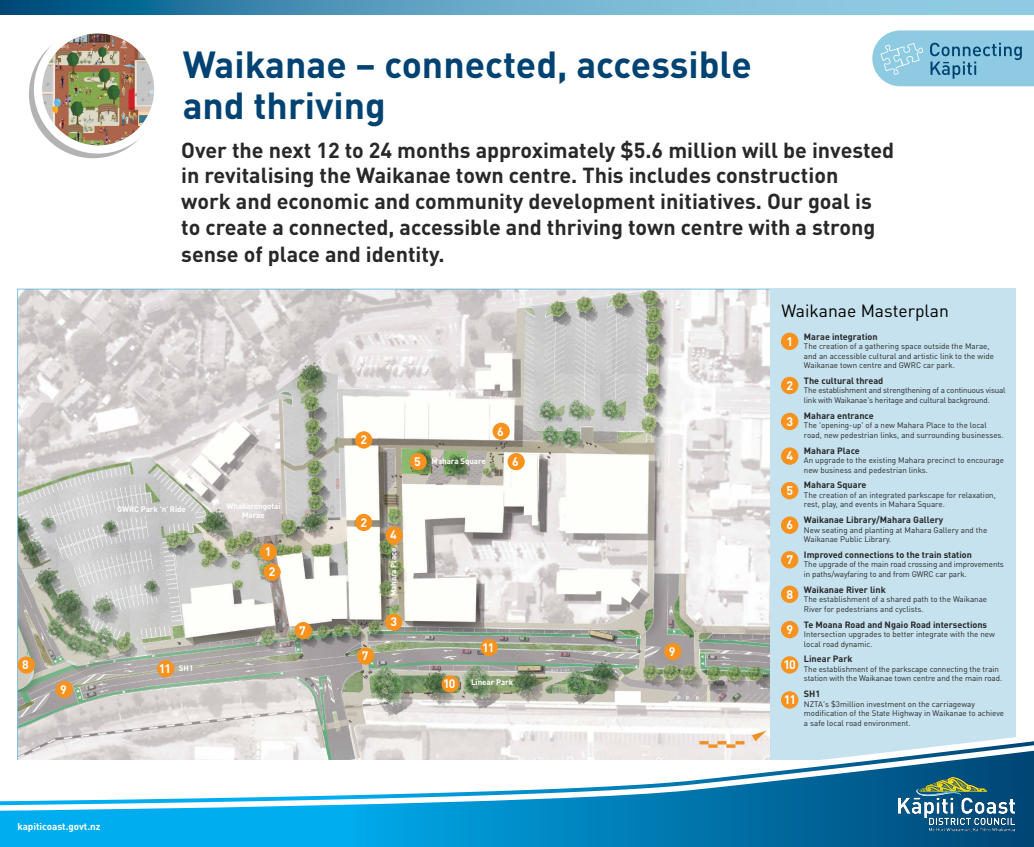
<style>
.page{position:relative;width:1034px;height:847px;background:#fff}
.page>*{position:absolute;margin:0;border:0;box-sizing:border-box;transform-origin:0 0}
.t1{font:700 37.25px/41.2px "DIN Pro";color:#004372}
.t2{font:700 21.5px/26.1px "DIN Pro";color:#292829}
.t3{font:17.5px "DIN Pro";color:#000}
.t4{font:700 12.32px "DIN Pro";color:#fff}
.t5{font:700 12.2px "DIN Pro";color:#fff}
.t6{font:700 9.8px "DIN Pro";color:#fff}
.t7{font:700 9.07px "DIN Pro";color:#292829}
.t8{font:8px/9.5px "DIN Pro";color:#292829}
.t9{font:8px/9.5px "DIN Pro";letter-spacing:-.02em;color:#292829}
.t10{font:700 8px/9.5px "DIN Pro";letter-spacing:-.01em;color:#fff;text-align:center}
</style>
<div class="page">
<img style="left:18px;top:289px;width:752px;height:444px">
<div style="left:770px;top:289px;width:246px;height:471px;background:#c6e2ee"></div>
<svg style="left:29px;top:30px;width:128px;height:128px"></svg>
<img style="left:38px;top:29px;width:120px;height:120px;border-radius:60px">
<div style="left:34px;top:25px;width:128px;height:129px;border:8px solid #fff;border-radius:50%"></div>
<svg style="left:0;top:0;width:1033px;height:14px;background:#5ca1c1"></svg>
<svg style="left:872px;top:30px;width:161px;height:56px;background:#8bc4db"></svg>
<svg style="left:17px;top:733px;width:999px;height:5px"></svg>
<svg style="left:0;top:807px;width:1033px;height:40px;background:#038ec8"></svg>
<svg style="left:0;top:738px;width:1033px;height:69px"></svg>
<img style="left:897px;top:777px;width:117px;height:54px">
<div style="left:780px;top:691px;width:18px;height:18px;background:#f7921e;border-radius:50%"></div>
<div style="left:480px;top:639px;width:17px;height:17px;background:#f7921e;border-radius:50%"></div>
<div style="left:157px;top:660px;width:17px;height:17px;background:#f7921e;border-radius:50%"></div>
<div style="left:780px;top:656px;width:18px;height:17px;background:#f7921e;border-radius:50%"></div>
<div style="left:441px;top:675px;width:17px;height:18px;background:#f7921e;border-radius:50%"></div>
<div style="left:780px;top:621px;width:18px;height:17px;background:#f7921e;border-radius:50%"></div>
<div style="left:664px;top:643px;width:17px;height:17px;background:#f7921e;border-radius:50%"></div>
<div style="left:56px;top:681px;width:17px;height:17px;background:#f7921e;border-radius:50%"></div>
<div style="left:780px;top:585px;width:18px;height:18px;background:#f7921e;border-radius:50%"></div>
<div style="left:18px;top:656px;width:17px;height:18px;background:#f7921e;border-radius:50%"></div>
<div style="left:780px;top:551px;width:18px;height:17px;background:#f7921e;border-radius:50%"></div>
<div style="left:357px;top:647px;width:17px;height:18px;background:#f7921e;border-radius:50%"></div>
<div style="left:294px;top:622px;width:18px;height:17px;background:#f7921e;border-radius:50%"></div>
<div style="left:780px;top:516px;width:18px;height:18px;background:#f7921e;border-radius:50%"></div>
<div style="left:507px;top:453px;width:17px;height:17px;background:#f7921e;border-radius:50%"></div>
<div style="left:492px;top:423px;width:17px;height:17px;background:#f7921e;border-radius:50%"></div>
<div style="left:780px;top:482px;width:18px;height:17px;background:#f7921e;border-radius:50%"></div>
<div style="left:409px;top:453px;width:17px;height:17px;background:#f7921e;border-radius:50%"></div>
<div style="left:780px;top:447px;width:18px;height:18px;background:#f7921e;border-radius:50%"></div>
<div style="left:385px;top:526px;width:17px;height:17px;background:#f7921e;border-radius:50%"></div>
<div style="left:780px;top:413px;width:18px;height:17px;background:#f7921e;border-radius:50%"></div>
<div style="left:385px;top:613px;width:17px;height:18px;background:#f7921e;border-radius:50%"></div>
<div style="left:780px;top:377px;width:18px;height:17px;background:#f7921e;border-radius:50%"></div>
<div style="left:263px;top:563px;width:18px;height:18px;background:#f7921e;border-radius:50%"></div>
<div style="left:355px;top:514px;width:17px;height:17px;background:#f7921e;border-radius:50%"></div>
<div style="left:355px;top:431px;width:17px;height:17px;background:#f7921e;border-radius:50%"></div>
<div style="left:780px;top:333px;width:18px;height:17px;background:#f7921e;border-radius:50%"></div>
<div style="left:259px;top:543px;width:18px;height:17px;background:#f7921e;border-radius:50%"></div>
<h3 class="t5" style="left:22px;top:655px;width:8px">8</h3>
<h3 class="t5" style="left:60px;top:679px;width:8px">9</h3>
<h1 class="t1" style="left:183px;top:39px;width:570px">Waikanae – connected, accessible and thriving</h1>
<p class="t2" style="left:181px;top:134px;width:714px">Over the next 12 to 24 months approximately $5.6 million will be invested in revitalising the Waikanae town centre. This includes construction<br>work and economic and community development initiatives. Our goal is to create a connected, accessible and thriving town centre with a strong sense of place and identity.</p>
<h3 class="t3" style="left:781px;top:297px;width:169px">Waikanae Masterplan</h3>
<h3 class="t4" style="left:786px;top:331px;width:8px">1</h3>
<p class="t10" style="left:117px;top:504px;width:70px">GWRC Park 'n' Ride</p>
<p class="t10" style="left:226px;top:500px;width:56px">Whakarongotai<br>Marae</p>
<h3 class="t5" style="left:265px;top:541px;width:8px">1</h3>
<h3 class="t5" style="left:269px;top:562px;width:8px">2</h3>
<h3 class="t5" style="left:299px;top:620px;width:8px">7</h3>
<h3 class="t5" style="left:360px;top:429px;width:8px">2</h3>
<h3 class="t5" style="left:360px;top:512px;width:8px">2</h3>
<h3 class="t5" style="left:414px;top:451px;width:8px">5</h3>
<p class="t10" style="left:431px;top:455px;width:56px">Mahara Square</p>
<h3 class="t5" style="left:497px;top:421px;width:8px">6</h3>
<h3 class="t5" style="left:512px;top:451px;width:8px">6</h3>
<h3 class="t5" style="left:390px;top:524px;width:8px">4</h3>
<p class="t10" style="left:388px;top:596px;width:50px;rotate:-90deg">Mahara Place</p>
<h3 class="t5" style="left:390px;top:612px;width:8px">3</h3>
<h3 class="t4" style="left:786px;top:375px;width:8px">2</h3>
<h3 class="t4" style="left:786px;top:411px;width:8px">3</h3>
<h3 class="t4" style="left:786px;top:446px;width:8px">4</h3>
<h3 class="t4" style="left:786px;top:480px;width:8px">5</h3>
<h3 class="t4" style="left:786px;top:515px;width:8px">6</h3>
<h3 class="t4" style="left:786px;top:549px;width:8px">7</h3>
<h3 class="t4" style="left:786px;top:584px;width:8px">8</h3>
<h3 class="t4" style="left:786px;top:619px;width:8px">9</h3>
<h3 class="t5" style="left:482px;top:637px;width:14px">11</h3>
<h3 class="t5" style="left:668px;top:641px;width:8px">9</h3>
<h3 class="t5" style="left:361px;top:646px;width:8px">7</h3>
<h3 class="t5" style="left:159px;top:658px;width:14px">11</h3>
<h3 class="t4" style="left:783px;top:654px;width:14px">10</h3>
<h3 class="t5" style="left:443px;top:674px;width:14px">10</h3>
<p class="t10" style="left:179px;top:662px;width:16px">SH1</p>
<p class="t10" style="left:471px;top:676px;width:44px">Linear Park</p>
<h3 class="t4" style="left:783px;top:689px;width:14px">11</h3>
<p class="t7" style="left:803px;top:329px;width:75px">Marae integration</p>
<p class="t8" style="left:803px;top:341px;width:191px">The creation of a gathering space outside the Marae, and an accessible cultural and artistic link to the wide<br>Waikanae town centre and GWRC car park.</p>
<p class="t7" style="left:803px;top:373px;width:81px">The cultural thread</p>
<p class="t9" style="left:803px;top:385px;width:203px">The establishment and strengthening of a continuous visual link with Waikanae's heritage and cultural background.</p>
<p class="t7" style="left:803px;top:408px;width:71px">Mahara entrance</p>
<p class="t8" style="left:803px;top:420px;width:201px">The 'opening-up' of a new Mahara Place to the local road, new pedestrian links, and surrounding businesses.</p>
<p class="t7" style="left:803px;top:443px;width:57px">Mahara Place</p>
<p class="t8" style="left:803px;top:455px;width:202px">An upgrade to the existing Mahara precinct to encourage new business and pedestrian links.</p>
<p class="t7" style="left:803px;top:477px;width:64px">Mahara Square</p>
<p class="t8" style="left:803px;top:489px;width:193px">The creation of an integrated parkscape for relaxation, rest, play, and events in Mahara Square.</p>
<p class="t7" style="left:803px;top:512px;width:141px">Waikanae Library/Mahara Gallery</p>
<p class="t8" style="left:803px;top:524px;width:185px">New seating and planting at Mahara Gallery and the<br>Waikanae Public Library.</p>
<p class="t7" style="left:803px;top:547px;width:170px">Improved connections to the train station</p>
<p class="t8" style="left:803px;top:559px;width:201px">The upgrade of the main road crossing and improvements in paths/wayfaring to and from GWRC car park.</p>
<p class="t7" style="left:803px;top:582px;width:83px">Waikanae River link</p>
<p class="t8" style="left:803px;top:594px;width:185px">The establishment of a shared path to the Waikanae<br>River for pedestrians and cyclists.</p>
<p class="t7" style="left:803px;top:617px;width:185px">Te Moana Road and Ngaio Road intersections</p>
<p class="t8" style="left:803px;top:629px;width:192px">Intersection upgrades to better integrate with the new local road dynamic.</p>
<p class="t7" style="left:803px;top:651px;width:50px">Linear Park</p>
<p class="t8" style="left:803px;top:663px;width:200px">The establishment of the parkscape connecting the train station with the Waikanae town centre and the main road.</p>
<p class="t7" style="left:803px;top:686px;width:18px">SH1</p>
<p class="t8" style="left:803px;top:698px;width:202px">NZTA's $3million investment on the carriageway modification of the State Highway in Waikanae to achieve a safe local road environment.</p>
<p class="t6" style="left:17px;top:819px;width:85px">kapiticoast.govt.nz</p>
</div>
